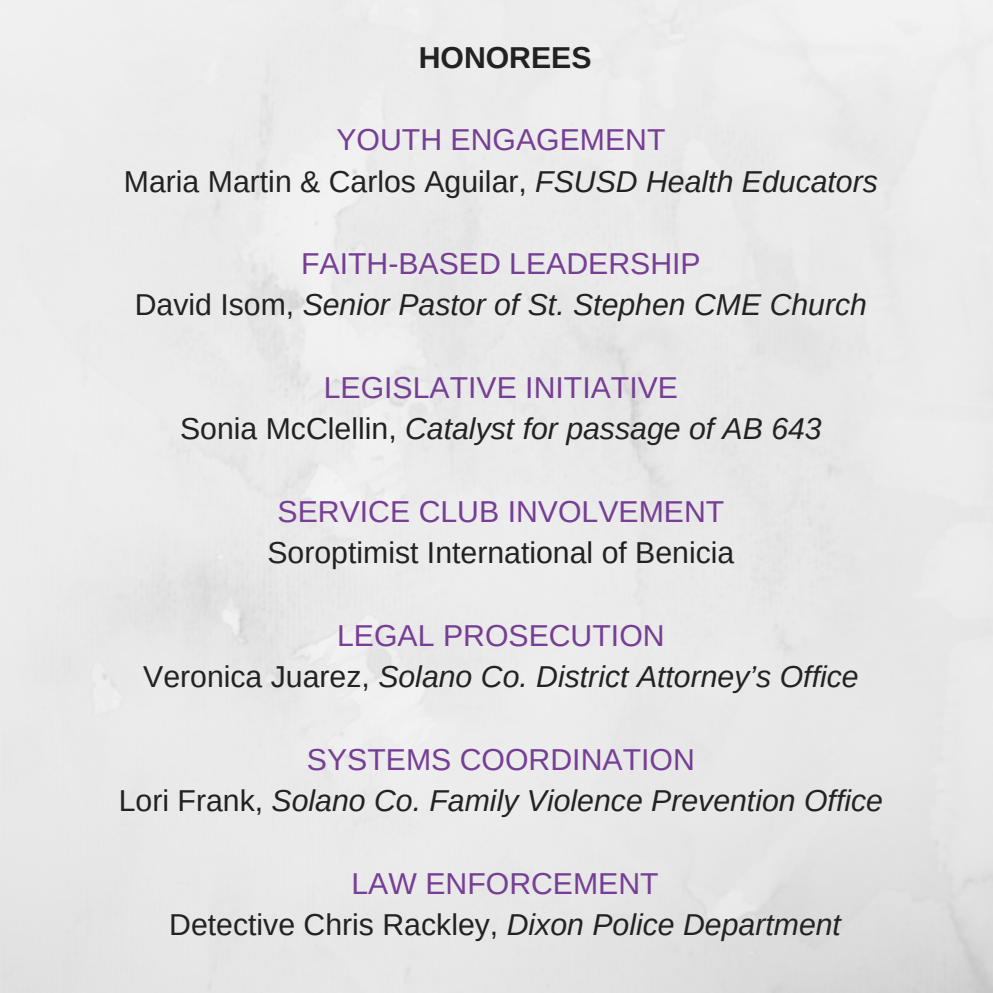
<style>
.page{position:relative;width:993px;height:993px;background:#fff}
.page>*{position:absolute;margin:0;border:0;box-sizing:border-box;transform-origin:0 0}
.t1{font:italic 30.25px/41.2px "Arimo";color:#222;text-align:center}
.t2{font:30.25px/41.2px "Arimo";color:#222;text-align:center}
.t3{font:30.25px "Arimo";color:#763e94}
.t4{font:700 30.25px "Arimo";color:#222}
.s1{color:#763e94}
.s2{font-style:italic}
.s3{font-style:normal;color:#763e94}
.s4{font-style:normal}
</style>
<div class="page">
<p class="t4" style="left:418px;top:40px;width:174px">HONOREES</p>
<p class="t2" style="left:124px;top:119px;width:755px"><span class="s1">YOUTH ENGAGEMENT<br></span>Maria Martin &amp; Carlos Aguilar, <span class="s2">FSUSD Health Educators</span></p>
<p class="t1" style="left:135px;top:243px;width:733px"><span class="s3">FAITH-BASED LEADERSHIP<br></span><span class="s4">David Isom,</span> Senior Pastor of St. Stephen CME Church</p>
<p class="t1" style="left:180px;top:367px;width:643px"><span class="s3">LEGISLATIVE INITIATIVE<br></span><span class="s4">Sonia McClellin,</span> Catalyst for passage of AB 643</p>
<p class="t3" style="left:277px;top:494px;width:448px">SERVICE CLUB INVOLVEMENT</p>
<p class="t2" style="left:267px;top:532px;width:468px">Soroptimist International of Benicia</p>
<p class="t1" style="left:143px;top:614px;width:716px"><span class="s3">LEGAL PROSECUTION<br></span><span class="s4">Veronica Juarez,</span> Solano Co. District Attorney’s Office</p>
<p class="t1" style="left:119px;top:738px;width:765px"><span class="s3">SYSTEMS COORDINATION<br></span><span class="s4">Lori Frank,</span> Solano Co. Family Violence Prevention Office</p>
<p class="t2" style="left:169px;top:862px;width:673px"><span class="s1">LAW ENFORCEMENT<br></span>Detective Chris Rackley, <span class="s2">Dixon Police Department</span></p>
</div>
